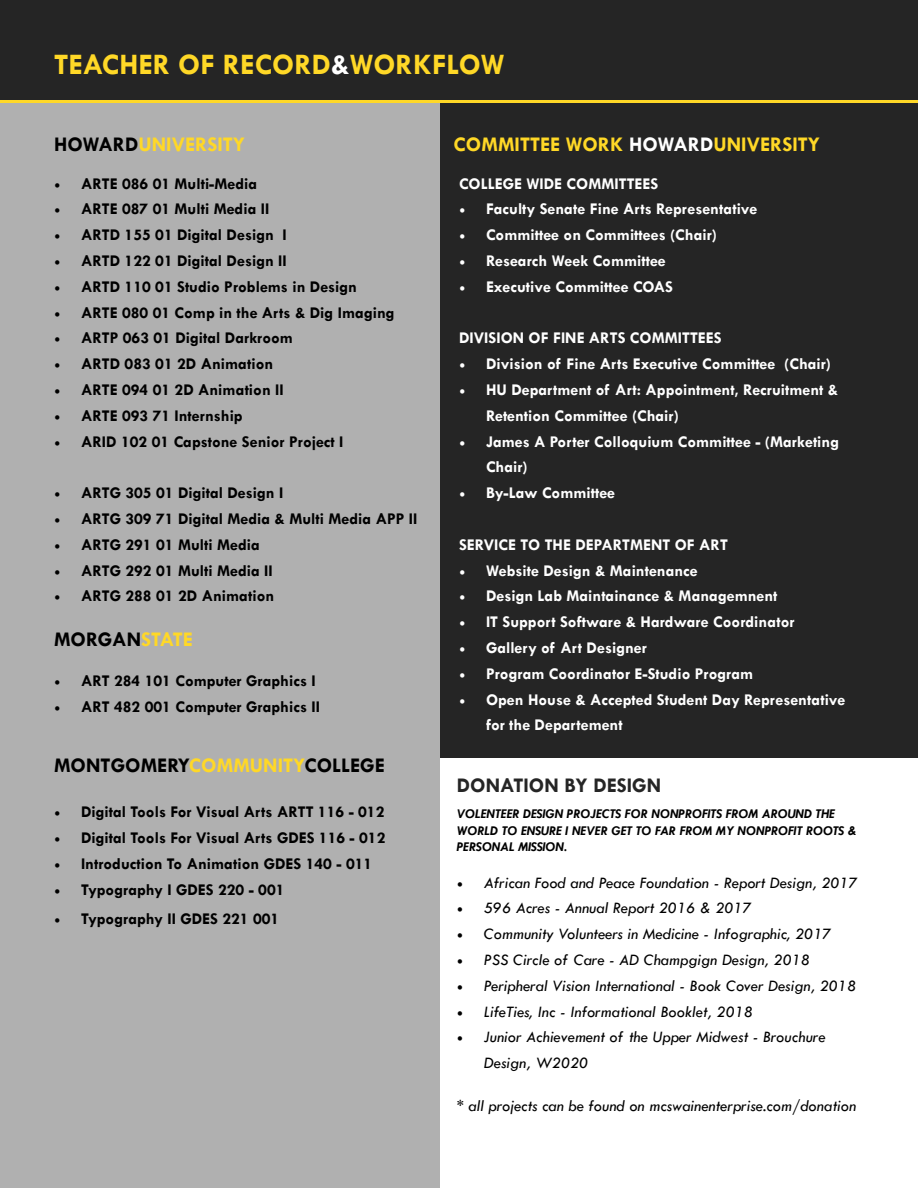
<style>
.page{position:relative;width:918px;height:1188px;background:#fff}
.page>*{position:absolute;margin:0;border:0;box-sizing:border-box;transform-origin:0 0}
.t1{font:700 30px "Tw Cen";color:#ffd827}
.t2{font:700 21px "Tw Cen";color:#ffd827}
.t3{font:700 21px "Tw Cen";color:#000}
.t4{font:700 21px "Tw Cen";color:#252525}
.t5{font:700 16.5px "Tw Cen";color:#000}
.t6{font:700 16.5px/25.8px "Tw Cen";color:#fff}
.t7{font:italic 16.5px/25.8px "Tw Cen";color:#000}
.t8{font:italic 700 13.5px/16.2px "Tw Cen";color:#000}
.s1{color:#fff}
.s2{color:#000}
.s3{font-family:"Minion Pro";font-weight:400}
.s4{color:#ffd827}
.s5{font-family:"Minion Pro";font-style:normal}
</style>
<div class="page">
<div style="left:440px;top:103px;width:478px;height:655px;background:#252525"></div>
<div style="left:0;top:0;width:918px;height:103px;background:#252525"></div>
<div style="left:0;top:103px;width:440px;height:1085px;background:#b0b0b0"></div>
<hr style="left:0;top:100px;width:917px;height:3px;background:#ffd827">
<div style="left:438px;top:758px;width:480px;height:430px;background:#fff"></div>
<p class="t1" style="left:54px;top:47px;width:452px">TEACHER OF RECORD<span class="s1">&amp;</span>WORKFLOW</p>
<p class="t2" style="left:54px;top:131px;width:193px"><span class="s2">HOWARD</span>UNIVERSITY</p>
<p class="t2" style="left:454px;top:131px;width:368px">COMMITTEE WORK <span class="s1">HOWARD</span>UNIVERSITY</p>
<p class="t5" style="left:54px;top:173px;width:205px"><span class="s3">•</span> ARTE 086 01 Multi-Media</p>
<p class="t5" style="left:54px;top:199px;width:217px"><span class="s3">•</span> ARTE 087 01 Multi Media II</p>
<p class="t5" style="left:54px;top:225px;width:234px"><span class="s3">•</span> ARTD 155 01 Digital Design I</p>
<p class="t5" style="left:54px;top:251px;width:234px"><span class="s3">•</span> ARTD 122 01 Digital Design II</p>
<p class="t5" style="left:54px;top:277px;width:305px"><span class="s3">•</span> ARTD 110 01 Studio Problems in Design</p>
<p class="t5" style="left:54px;top:302px;width:342px"><span class="s3">•</span> ARTE 080 01 Comp in the Arts &amp; Dig Imaging</p>
<p class="t5" style="left:54px;top:328px;width:241px"><span class="s3">•</span> ARTP 063 01 Digital Darkroom</p>
<p class="t5" style="left:54px;top:354px;width:221px"><span class="s3">•</span> ARTD 083 01 2D Animation</p>
<p class="t5" style="left:54px;top:380px;width:231px"><span class="s3">•</span> ARTE 094 01 2D Animation II</p>
<p class="t5" style="left:54px;top:406px;width:190px"><span class="s3">•</span> ARTE 093 71 Internship</p>
<p class="t5" style="left:54px;top:431px;width:291px"><span class="s3">•</span> ARID 102 01 Capstone Senior Project I</p>
<p class="t5" style="left:54px;top:483px;width:231px"><span class="s3">•</span> ARTG 305 01 Digital Design I</p>
<p class="t5" style="left:54px;top:509px;width:365px"><span class="s3">•</span> ARTG 309 71 Digital Media &amp; Multi Media APP II</p>
<p class="t5" style="left:54px;top:535px;width:207px"><span class="s3">•</span> ARTG 291 01 Multi Media</p>
<p class="t5" style="left:54px;top:560px;width:220px"><span class="s3">•</span> ARTG 292 01 Multi Media II</p>
<p class="t5" style="left:54px;top:586px;width:222px"><span class="s3">•</span> ARTG 288 01 2D Animation</p>
<p class="t3" style="left:54px;top:627px;width:141px">MORGAN<span class="s4">STATE</span></p>
<p class="t5" style="left:54px;top:671px;width:263px"><span class="s3">•</span> ART 284 101 Computer Graphics I</p>
<p class="t5" style="left:54px;top:696px;width:268px"><span class="s3">•</span> ART 482 001 Computer Graphics II</p>
<p class="t3" style="left:54px;top:753px;width:332px">MONTGOMERY<span class="s4">COMMUNITY</span>COLLEGE</p>
<p class="t5" style="left:54px;top:802px;width:332px"><span class="s3">•</span> Digital Tools For Visual Arts ARTT 116 - 012</p>
<p class="t5" style="left:54px;top:828px;width:333px"><span class="s3">•</span> Digital Tools For Visual Arts GDES 116 - 012</p>
<p class="t5" style="left:54px;top:854px;width:320px"><span class="s3">•</span> Introduction To Animation GDES 140 - 011</p>
<p class="t5" style="left:54px;top:880px;width:232px"><span class="s3">•</span> Typography I GDES 220 - 001</p>
<p class="t5" style="left:54px;top:908px;width:227px"><span class="s3">•</span> Typography II GDES 221 001</p>
<p class="t6" style="left:459px;top:170px;width:201px">COLLEGE WIDE COMMITTEES</p>
<p class="t6" style="left:459px;top:196px;width:300px"><span class="s3">•</span> Faculty Senate Fine Arts Representative</p>
<p class="t6" style="left:459px;top:222px;width:259px"><span class="s3">•</span> Committee on Committees (Chair)</p>
<p class="t6" style="left:459px;top:247px;width:208px"><span class="s3">•</span> Research Week Committee</p>
<p class="t6" style="left:459px;top:273px;width:215px"><span class="s3">•</span> Executive Committee COAS</p>
<p class="t6" style="left:459px;top:325px;width:264px">DIVISION OF FINE ARTS COMMITTEES</p>
<p class="t6" style="left:459px;top:351px;width:374px"><span class="s3">•</span> Division of Fine Arts Executive Committee (Chair)</p>
<p class="t6" style="left:486px;top:376px;width:354px;text-indent:-27px"><span class="s3">•</span> HU Department of Art: Appointment, Recruitment &amp;<br>Retention Committee (Chair)</p>
<p class="t6" style="left:486px;top:428px;width:355px;text-indent:-27px"><span class="s3">•</span> James A Porter Colloquium Committee - (Marketing<br>Chair)</p>
<p class="t6" style="left:459px;top:480px;width:158px"><span class="s3">•</span> By-Law Committee</p>
<p class="t6" style="left:459px;top:531px;width:270px">SERVICE TO THE DEPARTMENT OF ART</p>
<p class="t6" style="left:459px;top:557px;width:240px"><span class="s3">•</span> Website Design &amp; Maintenance</p>
<p class="t6" style="left:459px;top:583px;width:320px"><span class="s3">•</span> Design Lab Maintainance &amp; Managemnent</p>
<p class="t6" style="left:459px;top:609px;width:337px"><span class="s3">•</span> IT Support Software &amp; Hardware Coordinator</p>
<p class="t6" style="left:459px;top:634px;width:189px"><span class="s3">•</span> Gallery of Art Designer</p>
<p class="t6" style="left:459px;top:660px;width:296px"><span class="s3">•</span> Program Coordinator E-Studio Program</p>
<p class="t6" style="left:486px;top:686px;width:361px;text-indent:-27px"><span class="s3">•</span> Open House &amp; Accepted Student Day Representative for the Departement</p>
<p class="t4" style="left:457px;top:773px;width:206px">DONATION BY DESIGN</p>
<p class="t8" style="left:457px;top:806px;width:401px">VOLENTEER DESIGN PROJECTS FOR NONPROFITS FROM AROUND THE<br>WORLD TO ENSURE I NEVER GET TO FAR FROM MY NONPROFIT ROOTS &amp;<br>PERSONAL MISSION.</p>
<p class="t7" style="left:457px;top:869px;width:403px"><span class="s5">•</span> African Food and Peace Foundation - Report Design, 2017</p>
<p class="t7" style="left:457px;top:895px;width:296px"><span class="s5">•</span> 596 Acres - Annual Report 2016 &amp; 2017</p>
<p class="t7" style="left:457px;top:921px;width:376px"><span class="s5">•</span> Community Volunteers in Medicine - Infographic, 2017</p>
<p class="t7" style="left:457px;top:947px;width:355px"><span class="s5">•</span> PSS Circle of Care - AD Champgign Design, 2018</p>
<p class="t7" style="left:457px;top:972px;width:401px"><span class="s5">•</span> Peripheral Vision International - Book Cover Design, 2018</p>
<p class="t7" style="left:457px;top:998px;width:298px"><span class="s5">•</span> LifeTies, Inc - Informational Booklet, 2018</p>
<p class="t7" style="left:484px;top:1024px;width:343px;text-indent:-27px"><span class="s5">•</span> Junior Achievement of the Upper Midwest - Brouchure<br>Design, W2020</p>
<p class="t7" style="left:457px;top:1093px;width:401px">* all projects can be found on mcswainenterprise.com/donation</p>
</div>
